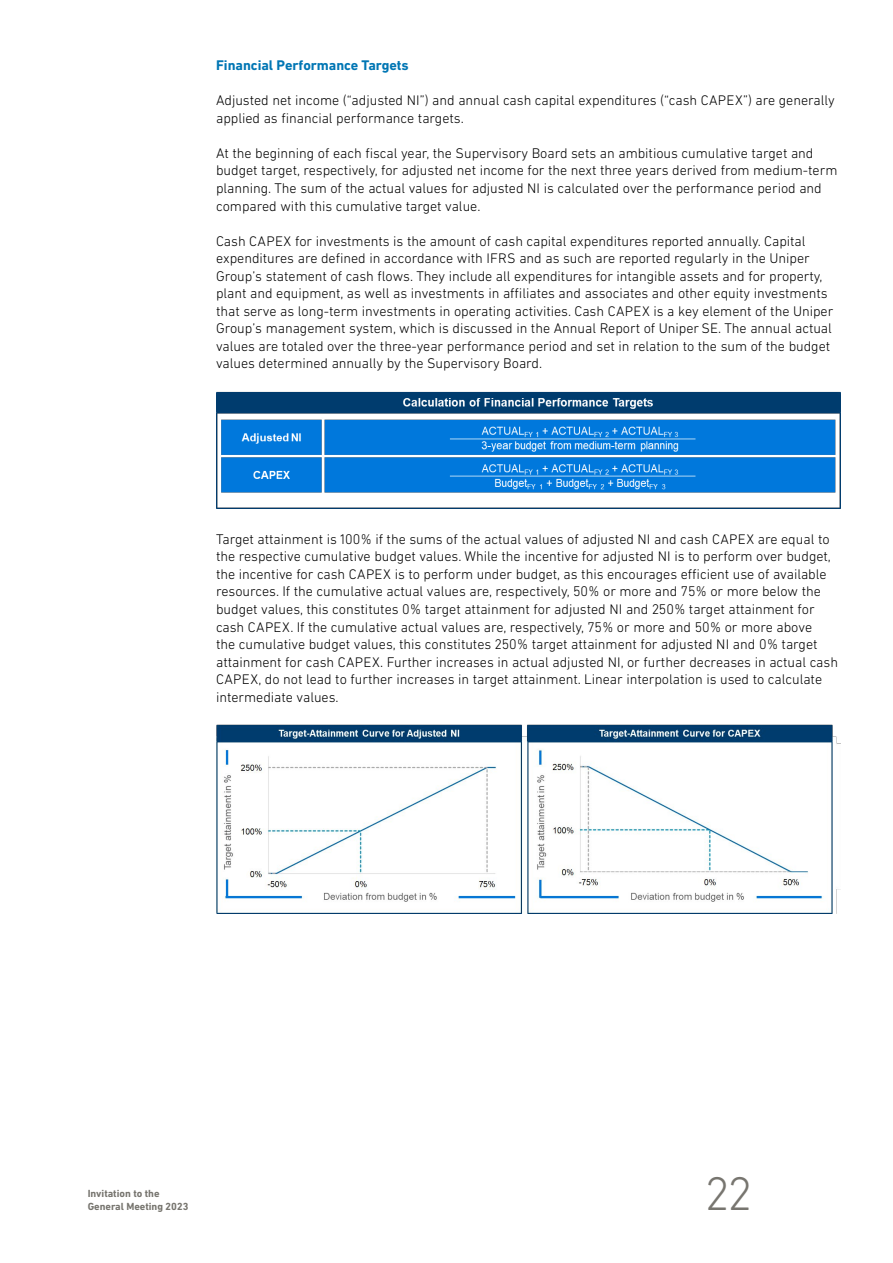
<style>
.page{position:relative;width:893px;height:1263px;background:#fff}
.page>*{position:absolute;margin:0;border:0;box-sizing:border-box;transform-origin:0 0}
.t1{font:300 48px "DIN Next LT Pro";color:#77756f}
.t2{font:300 14.25px/17.5px "DIN Next LT Pro";letter-spacing:-.005em;color:#000}
.t3{font:700 14.25px "DIN Next LT Pro";letter-spacing:-.005em;color:#0076b4}
.t4{font:700 10.5px/13.2px "DIN Next LT Pro";letter-spacing:-.005em;color:#77756f}
.s1{font-size:14.1px}
</style>
<div class="page">
<img style="left:216px;top:391px;width:624px;height:118px">
<img style="left:216px;top:725px;width:624px;height:188px">
<h2 class="t3" style="left:216px;top:57px;width:194px">Financial Performance Targets</h2>
<p class="t2" style="left:216px;top:91px;width:620px">Adjusted net income (“adjusted <span class="s1">NI</span>”) and annual cash capital expenditures (“cash <span class="s1">CAPEX</span>”) are generally applied as financial performance targets.</p>
<p class="t2" style="left:216px;top:144px;width:623px">At the beginning of each fiscal year, the Supervisory Board sets an ambitious cumulative target and budget target, respectively, for adjusted net income for the next three years derived from medium-term planning. The sum of the actual values for adjusted <span class="s1">NI</span> is calculated over the performance period and compared with this cumulative target value.</p>
<p class="t2" style="left:216px;top:232px;width:619px">Cash <span class="s1">CAPEX</span> for investments is the amount of cash capital expenditures reported annually. Capital expenditures are defined in accordance with <span class="s1">IFRS</span> and as such are reported regularly in the Uniper Group’s statement of cash flows. They include all expenditures for intangible assets and for property, plant and equipment, as well as investments in affiliates and associates and other equity investments that serve as long-term investments in operating activities. Cash <span class="s1">CAPEX</span> is a key element of the Uniper Group’s management system, which is discussed in the Annual Report of Uniper <span class="s1">SE</span>. The annual actual values are totaled over the three-year performance period and set in relation to the sum of the budget values determined annually by the Supervisory Board.</p>
<p class="t2" style="left:216px;top:530px;width:623px">Target attainment is 100% if the sums of the actual values of adjusted <span class="s1">NI</span> and cash <span class="s1">CAPEX</span> are equal to the respective cumulative budget values. While the incentive for adjusted <span class="s1">NI</span> is to perform over budget, the incentive for cash <span class="s1">CAPEX</span> is to perform under budget, as this encourages efficient use of available resources. If the cumulative actual values are, respectively, 50% or more and 75% or more below the budget values, this constitutes 0% target attainment for adjusted <span class="s1">NI</span> and 250% target attainment for cash <span class="s1">CAPEX</span>. If the cumulative actual values are, respectively, 75% or more and 50% or more above<br>the cumulative budget values, this constitutes 250% target attainment for adjusted <span class="s1">NI</span> and 0% target attainment for cash <span class="s1">CAPEX</span>. Further increases in actual adjusted <span class="s1">NI</span>, or further decreases in actual cash <span class="s1">CAPEX</span>, do not lead to further increases in target attainment. Linear interpolation is used to calculate intermediate values.</p>
<p class="t4" style="left:88px;top:1187px;width:102px">Invitation to the<br>General Meeting 2023</p>
<h1 class="t1" style="left:704px;top:1166px;width:50px">22</h1>
</div>
